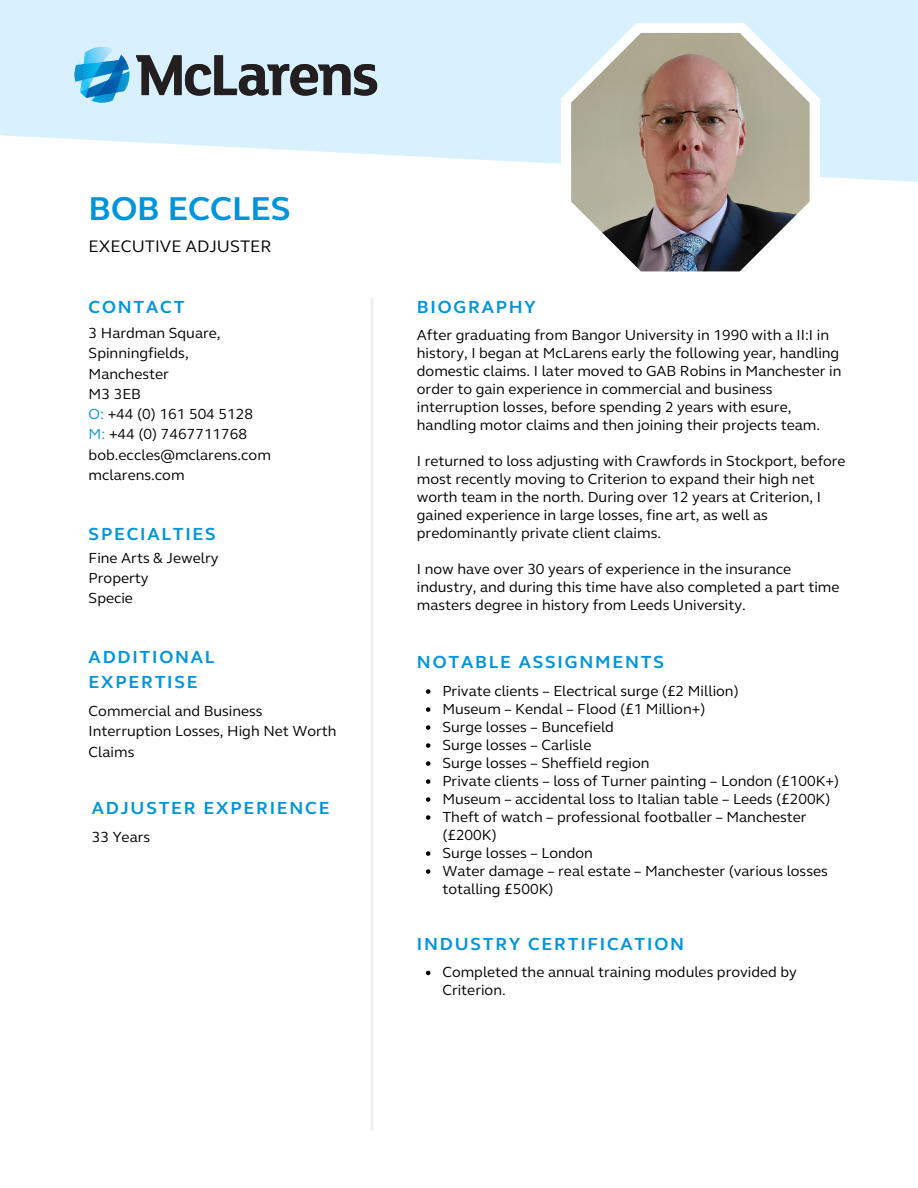
<style>
.page{position:relative;width:918px;height:1188px;background:#fff}
.page>*{position:absolute;margin:0;border:0;box-sizing:border-box;transform-origin:0 0}
.t1{font:700 33.9px "FS Elliot";color:#0095da}
.t2{font:700 18px/24.8px "FS Elliot";letter-spacing:.1em;color:#0095da}
.t3{font:17.1px "FS Elliot";color:#000}
.t4{font:15px/18px "FS Elliot";color:#000}
.s1{color:#0095da}
</style>
<div class="page">
<hr style="left:371px;top:298px;width:2px;height:832px;background:#eff0f2">
<svg style="left:561px;top:23px;width:259px;height:249px"></svg>
<img style="left:571px;top:33px;width:239px;height:238px">
<svg style="left:426px;top:689px;width:4px;height:5px"></svg>
<svg style="left:426px;top:707px;width:4px;height:5px"></svg>
<svg style="left:426px;top:725px;width:4px;height:5px"></svg>
<svg style="left:426px;top:743px;width:4px;height:5px"></svg>
<svg style="left:426px;top:761px;width:4px;height:5px"></svg>
<svg style="left:426px;top:779px;width:4px;height:5px"></svg>
<svg style="left:426px;top:797px;width:4px;height:5px"></svg>
<svg style="left:426px;top:815px;width:4px;height:5px"></svg>
<svg style="left:426px;top:851px;width:4px;height:5px"></svg>
<svg style="left:426px;top:869px;width:4px;height:5px"></svg>
<svg style="left:426px;top:971px;width:4px;height:4px"></svg>
<img style="left:54px;top:23px;width:344px;height:103px">
<h1 class="t1" style="left:89px;top:189px;width:204px">BOB ECCLES</h1>
<p class="t3" style="left:89px;top:236px;width:184px">EXECUTIVE ADJUSTER</p>
<p class="t2" style="left:89px;top:295px;width:97px">CONTACT</p>
<p class="t4" style="left:89px;top:323px;width:184px;line-height:20.2px">3 Hardman Square,<br>Spinningfields,<br>Manchester<br>M3 3EB<br><span class="s1">O:</span> +44 (0) 161 504 5128<br><span class="s1">M:</span> +44 (0) 7467711768 bob.eccles@mclarens.com mclarens.com</p>
<p class="t2" style="left:89px;top:521px;width:129px">SPECIALTIES</p>
<p class="t4" style="left:89px;top:548px;width:131px;line-height:20.2px">Fine Arts &amp; Jewelry<br>Property<br>Specie</p>
<p class="t2" style="left:89px;top:645px;width:127px">ADDITIONAL<br>EXPERTISE</p>
<p class="t4" style="left:89px;top:701px;width:250px;line-height:20.2px">Commercial and Business<br>Interruption Losses, High Net Worth<br>Claims</p>
<p class="t2" style="left:92px;top:796px;width:239px">ADJUSTER EXPERIENCE</p>
<p class="t4" style="left:92px;top:828px;width:60px">33 Years</p>
<p class="t2" style="left:417px;top:295px;width:120px">BIOGRAPHY</p>
<p class="t4" style="left:417px;top:327px;width:426px">After graduating from Bangor University in 1990 with a II:I in history, I began at McLarens early the following year, handling domestic claims. I later moved to GAB Robins in Manchester in order to gain experience in commercial and business interruption losses, before spending 2 years with esure, handling motor claims and then joining their projects team.</p>
<p class="t4" style="left:417px;top:453px;width:430px">I returned to loss adjusting with Crawfords in Stockport, before most recently moving to Criterion to expand their high net worth team in the north. During over 12 years at Criterion, I gained experience in large losses, fine art, as well as predominantly private client claims.</p>
<p class="t4" style="left:417px;top:561px;width:424px">I now have over 30 years of experience in the insurance industry, and during this time have also completed a part time masters degree in history from Leeds University.</p>
<p class="t2" style="left:417px;top:650px;width:248px">NOTABLE ASSIGNMENTS</p>
<p class="t4" style="left:442px;top:682px;width:398px">Private clients – Electrical surge (£2 Million)<br>Museum – Kendal – Flood (£1 Million+)<br>Surge losses – Buncefield<br>Surge losses – Carlisle<br>Surge losses – Sheffield region<br>Private clients – loss of Turner painting – London (£100K+)<br>Museum – accidental loss to Italian table – Leeds (£200K)<br>Theft of watch – professional footballer – Manchester (£200K)<br>Surge losses – London<br>Water damage – real estate – Manchester (various losses totalling £500K)</p>
<p class="t2" style="left:417px;top:932px;width:269px">INDUSTRY CERTIFICATION</p>
<p class="t4" style="left:442px;top:964px;width:356px">Completed the annual training modules provided by<br>Criterion.</p>
</div>
